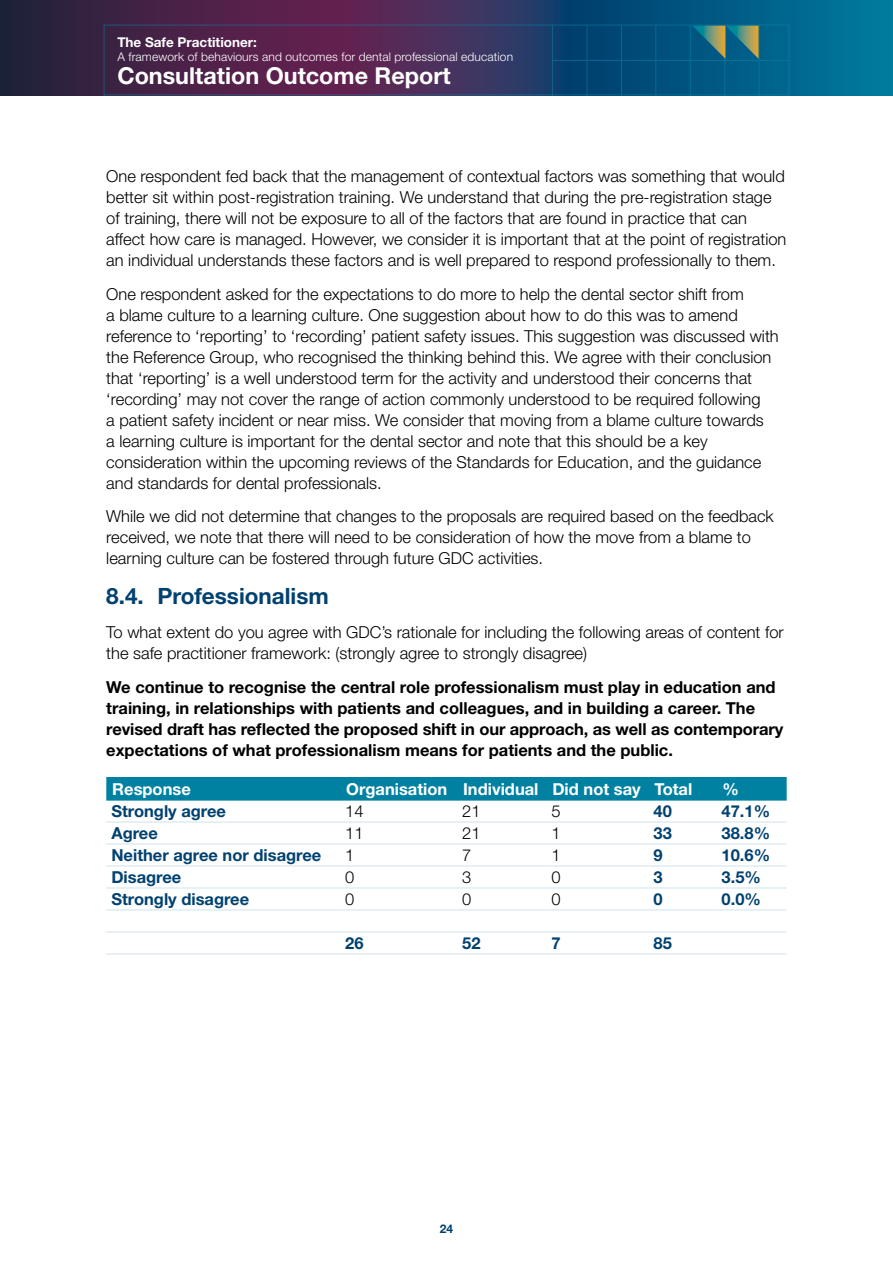
<style>
.page{position:relative;width:893px;height:1263px;background:#fff}
.page>*{position:absolute;margin:0;border:0;box-sizing:border-box;transform-origin:0 0}
.t1{font:700 23.4px "Helvetica Neue LT Std";color:#fff}
.H2_numbered{font:700 22.5px "Helvetica Neue LT Std";color:#004170}
.Body_copy{font:300 16.5px/21px "Helvetica Neue LT Std";color:#000}
.Body_copy-2{font:700 16.5px/21px "Helvetica Neue LT Std";color:#000}
.Body_copy-3{font:700 16.5px "Helvetica Neue LT Std";color:#004170}
.Body_copy-4{font:700 16.5px "Helvetica Neue LT Std";color:#fff}
.t2{font:700 13.5px "Helvetica Neue LT Std";color:#fff}
.t3{font:300 12px "Helvetica Neue LT Std";letter-spacing:.01em;color:#fff}
.t4{font:700 12px "Helvetica Neue LT Std";color:#004170}
</style>
<div class="page">
<svg style="left:0;top:0;width:893px;height:96px;background:#214166"></svg>
<svg style="left:104px;top:25px;width:685px;height:70px;background:#343560"></svg>
<hr style="left:759px;top:25px;width:1px;height:71px;background:#0987a3">
<hr style="left:724px;top:25px;width:1px;height:71px;background:#0987a3">
<hr style="left:690px;top:25px;width:1px;height:71px;background:#0987a3">
<hr style="left:656px;top:25px;width:1px;height:71px;background:#0987a3">
<hr style="left:621px;top:25px;width:1px;height:71px;background:#0987a3">
<hr style="left:587px;top:25px;width:1px;height:71px;background:#0987a3">
<hr style="left:552px;top:25px;width:1px;height:71px;background:#0987a3">
<hr style="left:552px;top:60px;width:237px;height:1px;background:#0987a3">
<hr style="left:104px;top:95px;width:685px;height:1px;background:#0987a3">
<svg style="left:692px;top:26px;width:66px;height:33px;background:#437976"></svg>
<div style="left:106px;top:777px;width:681px;height:24px;background:#0081a2"></div>
<svg style="left:106px;top:821px;width:681px;height:112px"></svg>
<hr style="left:106px;top:822px;width:234px;height:1px;background:#cee4ed">
<hr style="left:340px;top:822px;width:117px;height:1px;background:#cee4ed">
<hr style="left:457px;top:822px;width:89px;height:1px;background:#cee4ed">
<hr style="left:546px;top:822px;width:102px;height:1px;background:#cee4ed">
<hr style="left:648px;top:822px;width:68px;height:1px;background:#cee4ed">
<hr style="left:716px;top:822px;width:71px;height:1px;background:#cee4ed">
<hr style="left:106px;top:844px;width:234px;height:1px;background:#cee4ed">
<hr style="left:340px;top:844px;width:117px;height:1px;background:#cee4ed">
<hr style="left:457px;top:844px;width:89px;height:1px;background:#cee4ed">
<hr style="left:546px;top:844px;width:102px;height:1px;background:#cee4ed">
<hr style="left:648px;top:844px;width:68px;height:1px;background:#cee4ed">
<hr style="left:716px;top:844px;width:71px;height:1px;background:#cee4ed">
<hr style="left:106px;top:866px;width:234px;height:1px;background:#cee4ed">
<hr style="left:340px;top:866px;width:117px;height:1px;background:#cee4ed">
<hr style="left:457px;top:866px;width:89px;height:1px;background:#cee4ed">
<hr style="left:546px;top:866px;width:102px;height:1px;background:#cee4ed">
<hr style="left:648px;top:866px;width:68px;height:1px;background:#cee4ed">
<hr style="left:716px;top:866px;width:71px;height:1px;background:#cee4ed">
<hr style="left:106px;top:887px;width:234px;height:1px;background:#cee4ed">
<hr style="left:340px;top:887px;width:117px;height:1px;background:#cee4ed">
<hr style="left:457px;top:887px;width:89px;height:1px;background:#cee4ed">
<hr style="left:546px;top:887px;width:102px;height:1px;background:#cee4ed">
<hr style="left:648px;top:887px;width:68px;height:1px;background:#cee4ed">
<hr style="left:716px;top:887px;width:71px;height:1px;background:#cee4ed">
<hr style="left:106px;top:909px;width:234px;height:1px;background:#cee4ed">
<hr style="left:340px;top:909px;width:117px;height:1px;background:#cee4ed">
<hr style="left:457px;top:909px;width:89px;height:1px;background:#cee4ed">
<hr style="left:546px;top:909px;width:102px;height:1px;background:#cee4ed">
<hr style="left:648px;top:909px;width:68px;height:1px;background:#cee4ed">
<hr style="left:716px;top:909px;width:71px;height:1px;background:#cee4ed">
<hr style="left:106px;top:931px;width:234px;height:1px;background:#cee4ed">
<hr style="left:340px;top:931px;width:117px;height:1px;background:#cee4ed">
<hr style="left:457px;top:931px;width:89px;height:1px;background:#cee4ed">
<hr style="left:546px;top:931px;width:102px;height:1px;background:#cee4ed">
<hr style="left:648px;top:931px;width:68px;height:1px;background:#cee4ed">
<hr style="left:716px;top:931px;width:71px;height:1px;background:#cee4ed">
<hr style="left:106px;top:953px;width:234px;height:1px;background:#cee4ed">
<hr style="left:340px;top:953px;width:117px;height:1px;background:#cee4ed">
<hr style="left:457px;top:953px;width:89px;height:1px;background:#cee4ed">
<hr style="left:546px;top:953px;width:102px;height:1px;background:#cee4ed">
<hr style="left:648px;top:953px;width:68px;height:1px;background:#cee4ed">
<hr style="left:716px;top:953px;width:71px;height:1px;background:#cee4ed">
<p class="t2" style="left:117px;top:33px;width:141px">The Safe Practitioner:</p>
<p class="t3" style="left:117px;top:49px;width:397px">A framework of behaviours and outcomes for dental professional education</p>
<h1 class="t1" style="left:117px;top:61px;width:335px">Consultation Outcome Report</h1>
<p class="Body_copy" style="left:106px;top:165px;width:682px">One respondent fed back that the management of contextual factors was something that would better sit within post-registration training. We understand that during the pre-registration stage of training, there will not be exposure to all of the factors that are found in practice that can affect how care is managed. However, we consider it is important that at the point of registration an individual understands these factors and is well prepared to respond professionally to them.</p>
<p class="Body_copy" style="left:106px;top:283px;width:674px">One respondent asked for the expectations to do more to help the dental sector shift from<br>a blame culture to a learning culture. One suggestion about how to do this was to amend reference to ‘reporting’ to ‘recording’ patient safety issues. This suggestion was discussed with the Reference Group, who recognised the thinking behind this. We agree with their conclusion that ‘reporting’ is a well understood term for the activity and understood their concerns that ‘recording’ may not cover the range of action commonly understood to be required following<br>a patient safety incident or near miss. We consider that moving from a blame culture towards<br>a learning culture is important for the dental sector and note that this should be a key consideration within the upcoming reviews of the Standards for Education, and the guidance and standards for dental professionals.</p>
<p class="Body_copy" style="left:106px;top:506px;width:669px">While we did not determine that changes to the proposals are required based on the feedback received, we note that there will need to be consideration of how the move from a blame to learning culture can be fostered through future GDC activities.</p>
<h2 class="H2_numbered" style="left:106px;top:582px;width:224px">8.4. Professionalism</h2>
<p class="Body_copy" style="left:106px;top:621px;width:679px">To what extent do you agree with GDC’s rationale for including the following areas of content for the safe practitioner framework: (strongly agree to strongly disagree)</p>
<p class="Body_copy-2" style="left:106px;top:676px;width:679px">We continue to recognise the central role professionalism must play in education and training, in relationships with patients and colleagues, and in building a career. The revised draft has reflected the proposed shift in our approach, as well as contemporary expectations of what professionalism means for patients and the public.</p>
<p class="Body_copy-4" style="left:112px;top:779px;width:80px">Response</p>
<p class="Body_copy-4" style="left:346px;top:779px;width:103px">Organisation</p>
<p class="Body_copy-4" style="left:463px;top:779px;width:77px">Individual</p>
<p class="Body_copy-4" style="left:552px;top:779px;width:90px">Did not say</p>
<p class="Body_copy-4" style="left:654px;top:779px;width:39px">Total</p>
<p class="Body_copy-4" style="left:722px;top:779px;width:18px">%</p>
<p class="Body_copy-3" style="left:111px;top:801px;width:116px">Strongly agree</p>
<p class="Body_copy" style="left:345px;top:800px;width:20px">14</p>
<p class="Body_copy" style="left:462px;top:800px;width:20px">21</p>
<p class="Body_copy" style="left:551px;top:800px;width:11px">5</p>
<p class="Body_copy-3" style="left:654px;top:801px;width:20px">40</p>
<p class="Body_copy-3" style="left:722px;top:801px;width:50px">47.1%</p>
<p class="Body_copy-3" style="left:111px;top:823px;width:48px">Agree</p>
<p class="Body_copy" style="left:345px;top:822px;width:20px">11</p>
<p class="Body_copy" style="left:462px;top:822px;width:20px">21</p>
<p class="Body_copy" style="left:551px;top:822px;width:11px">1</p>
<p class="Body_copy-3" style="left:654px;top:823px;width:20px">33</p>
<p class="Body_copy-3" style="left:722px;top:823px;width:50px">38.8%</p>
<p class="Body_copy-3" style="left:111px;top:845px;width:211px">Neither agree nor disagree</p>
<p class="Body_copy" style="left:345px;top:844px;width:11px">1</p>
<p class="Body_copy" style="left:462px;top:844px;width:11px">7</p>
<p class="Body_copy" style="left:551px;top:844px;width:11px">1</p>
<p class="Body_copy-3" style="left:654px;top:845px;width:11px">9</p>
<p class="Body_copy-3" style="left:722px;top:845px;width:50px">10.6%</p>
<p class="Body_copy-3" style="left:111px;top:867px;width:71px">Disagree</p>
<p class="Body_copy" style="left:345px;top:866px;width:11px">0</p>
<p class="Body_copy" style="left:462px;top:866px;width:11px">3</p>
<p class="Body_copy" style="left:551px;top:866px;width:11px">0</p>
<p class="Body_copy-3" style="left:654px;top:867px;width:11px">3</p>
<p class="Body_copy-3" style="left:722px;top:867px;width:41px">3.5%</p>
<p class="Body_copy-3" style="left:111px;top:889px;width:139px">Strongly disagree</p>
<p class="Body_copy" style="left:345px;top:888px;width:11px">0</p>
<p class="Body_copy" style="left:462px;top:888px;width:11px">0</p>
<p class="Body_copy" style="left:551px;top:888px;width:11px">0</p>
<p class="Body_copy-3" style="left:654px;top:889px;width:11px">0</p>
<p class="Body_copy-3" style="left:722px;top:889px;width:41px">0.0%</p>
<p class="Body_copy-3" style="left:345px;top:933px;width:20px">26</p>
<p class="Body_copy-3" style="left:462px;top:933px;width:20px">52</p>
<p class="Body_copy-3" style="left:551px;top:933px;width:11px">7</p>
<p class="Body_copy-3" style="left:654px;top:933px;width:20px">85</p>
<p class="t4" style="left:440px;top:1221px;width:15px">24</p>
</div>
